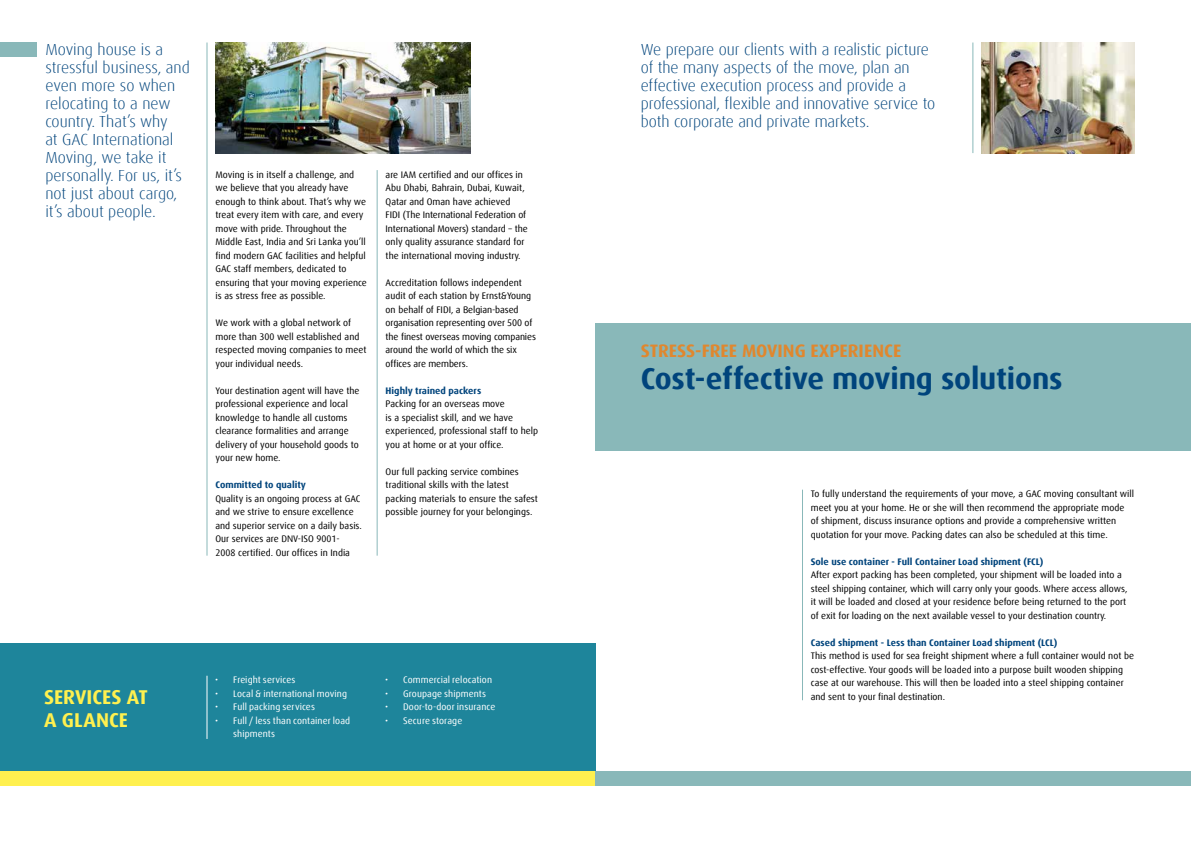
<style>
.page{position:relative;width:1191px;height:842px;background:#fff}
.page>*{position:absolute;margin:0;border:0;box-sizing:border-box;transform-origin:0 0}
.t1{font:700 30px "Dax Offc";letter-spacing:-.005em;color:#00447c}
.t2{font:700 20px "Dax Offc";letter-spacing:.015em;color:#fff04f}
.t3{font:700 18px "Dax Offc";color:#e0872e}
.t4{font:300 16px/18px "Dax Offc";letter-spacing:-.005em;color:#00447c}
.t5{font:9.5px/13.5px "Dax Offc";color:#000}
.t6{font:9.5px/13.5px "Dax Offc";letter-spacing:.005em;color:#fff}
.t7{font:700 9.5px "Dax Offc";color:#00447c}
</style>
<div class="page">
<img style="left:215px;top:43px;width:255px;height:110px">
<div style="left:0;top:771px;width:595px;height:14px;background:#fff04f"></div>
<div style="left:0;top:43px;width:37px;height:14px;background:#89b8b9"></div>
<hr style="left:207px;top:43px;width:1px;height:513px;background:#89b8b9">
<hr style="left:377px;top:170px;width:1px;height:386px;background:#89b8b9">
<div style="left:0;top:643px;width:595px;height:128px;background:#1e859b"></div>
<hr style="left:207px;top:676px;width:1px;height:63px;background:#fff">
<img style="left:981px;top:43px;width:153px;height:110px">
<hr style="left:802px;top:490px;width:1px;height:210px;background:#89b8b9">
<hr style="left:972px;top:43px;width:1px;height:110px;background:#89b8b9">
<div style="left:595px;top:323px;width:596px;height:128px;background:#89b8b9"></div>
<div style="left:595px;top:771px;width:596px;height:14px;background:#89b8b9"></div>
<h3 class="t4" style="left:45px;top:41px;width:146px">Moving house is a stressful business, and even more so when relocating to a new country. That’s why<br>at GAC International<br>Moving, we take it personally. For us, it’s not just about cargo, it’s about people.</h3>
<p class="t5" style="left:215px;top:168px;width:153px">Moving is in itself a challenge, and we believe that you already have enough to think about. That’s why we treat every item with care, and every move with pride. Throughout the Middle East, India and Sri Lanka you’ll find modern GAC facilities and helpful GAC staff members, dedicated to ensuring that your moving experience is as stress free as possible.</p>
<p class="t5" style="left:215px;top:316px;width:152px">We work with a global network of more than 300 well established and respected moving companies to meet your individual needs.</p>
<p class="t5" style="left:215px;top:384px;width:145px">Your destination agent will have the professional experience and local knowledge to handle all customs clearance formalities and arrange delivery of your household goods to your new home.</p>
<p class="t7" style="left:215px;top:479px;width:92px">Committed to quality</p>
<p class="t5" style="left:215px;top:492px;width:148px">Quality is an ongoing process at GAC and we strive to ensure excellence and superior service on a daily basis.<br>Our services are DNV-ISO 9001- 2008 certified. Our offices in India</p>
<p class="t5" style="left:386px;top:168px;width:144px">are IAM certified and our offices in Abu Dhabi, Bahrain, Dubai, Kuwait, Qatar and Oman have achieved<br>FIDI (The International Federation of International Movers) standard – the only quality assurance standard for the international moving industry.</p>
<p class="t5" style="left:386px;top:276px;width:152px">Accreditation follows independent audit of each station by Ernst&amp;Young on behalf of FIDI, a Belgian-based organisation representing over 500 of the finest overseas moving companies around the world of which the six offices are members.</p>
<p class="t7" style="left:386px;top:384px;width:97px">Highly trained packers</p>
<p class="t5" style="left:386px;top:397px;width:154px">Packing for an overseas move<br>is a specialist skill, and we have experienced, professional staff to help you at home or at your office.</p>
<p class="t5" style="left:386px;top:465px;width:154px">Our full packing service combines traditional skills with the latest packing materials to ensure the safest possible journey for your belongings.</p>
<h2 class="t2" style="left:44px;top:684px;width:52px">se rvices</h2>
<h2 class="t2" style="left:127px;top:684px;width:23px">at</h2>
<h2 class="t2" style="left:44px;top:707px;width:75px">a glance</h2>
<p class="t6" style="left:215px;top:673px;width:82px">• Freight services</p>
<p class="t6" style="left:215px;top:687px;width:133px">• Local &amp; international moving</p>
<p class="t6" style="left:215px;top:700px;width:101px">• Full packing services</p>
<p class="t6" style="left:233px;top:714px;width:118px;text-indent:-18px">• Full / less than container load shipments</p>
<p class="t6" style="left:385px;top:673px;width:108px">• Commercial relocation</p>
<p class="t6" style="left:385px;top:687px;width:102px">• Groupage shipments</p>
<p class="t6" style="left:385px;top:700px;width:112px">• Door-to-door insurance</p>
<p class="t6" style="left:385px;top:714px;width:79px">• Secure storage</p>
<h3 class="t4" style="left:641px;top:41px;width:296px">We prepare our clients with a realistic picture of the many aspects of the move, plan an effective execution process and provide a professional, flexible and innovative service to both corporate and private markets.</h3>
<h3 class="t3" style="left:641px;top:339px;width:252px">Stress-free moving experience</h3>
<h1 class="t1" style="left:641px;top:359px;width:423px">Cost-effective moving solutions</h1>
<p class="t5" style="left:810px;top:487px;width:325px">To fully understand the requirements of your move, a GAC moving consultant will meet you at your home. He or she will then recommend the appropriate mode of shipment, discuss insurance options and provide a comprehensive written quotation for your move. Packing dates can also be scheduled at this time.</p>
<p class="t7" style="left:810px;top:555px;width:234px">Sole use container - Full Container Load shipment (FCL)</p>
<p class="t5" style="left:810px;top:568px;width:318px">After export packing has been completed, your shipment will be loaded into a steel shipping container, which will carry only your goods. Where access allows, it will be loaded and closed at your residence before being returned to the port of exit for loading on the next available vessel to your destination country.</p>
<p class="t7" style="left:810px;top:636px;width:248px">Cased shipment - Less than Container Load shipment (LCL)</p>
<p class="t5" style="left:810px;top:649px;width:325px">This method is used for sea freight shipment where a full container would not be cost-effective. Your goods will be loaded into a purpose built wooden shipping case at our warehouse. This will then be loaded into a steel shipping container and sent to your final destination.</p>
</div>
